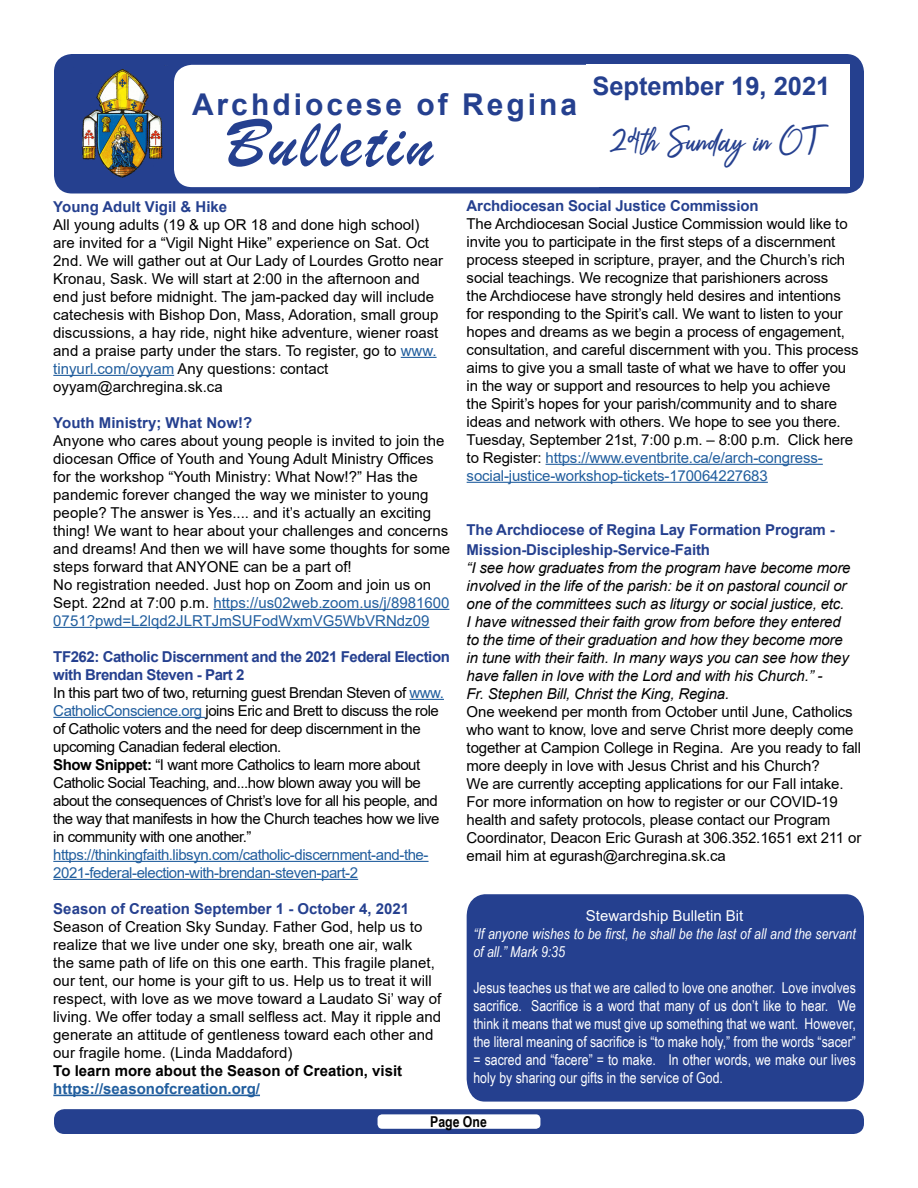
<style>
.page{position:relative;width:918px;height:1188px;background:#fff}
.page>*{position:absolute;margin:0;border:0;box-sizing:border-box;transform-origin:0 0}
.t1{font:72px "Brush Script";letter-spacing:.05em;color:#25408f}
.t2{font:36px "Camellia Script";letter-spacing:.02em;color:#25408f}
.t3{font:700 30px "Arial";letter-spacing:.1em;color:#25408f}
.t4{font:700 25.5px "Arial";color:#25408f}
.t5{font:15px/18px "Arial";letter-spacing:-.01em;color:#000}
.t6{font:15px/18px "Arial";letter-spacing:-.03em;color:#000}
.t7{font:italic 15px/18px "Arial";letter-spacing:-.01em;color:#000}
.t8{font:15px/18px "Arial Narrow";color:#fff;text-align:justify}
.t9{font:700 15px/19.8px "Arial";letter-spacing:-.01em;color:#25408f}
.t10{font:15px/18px "Arial";letter-spacing:-.03em;color:#215e9e}
.t11{font:italic 15px/18px "Arial Narrow";color:#fff}
.t12{font:700 15px "Arial";color:#000}
.t13{font:700 15px "Arial";color:#215e9e}
.t14{font:15px "Arial";color:#fff}
.t15{font:700 15px "Arial Narrow";color:#000}
.s1{color:#215e9e}
.s2{font-weight:700;color:#25408f}
.s3{font-weight:700}
</style>
<div class="page">
<div style="left:54px;top:54px;width:810px;height:140px;background:#25408f;border-radius:18px"></div>
<img style="left:81px;top:69px;width:82px;height:109px">
<div style="left:174px;top:65px;width:442px;height:122px;background:#fff;border-radius:18px"></div>
<div style="left:586px;top:65px;width:264px;height:122px;background:#fff"></div>
<div style="left:54px;top:1109px;width:810px;height:25px;background:#25408f;border-radius:10px"></div>
<div style="left:467px;top:894px;width:397px;height:208px;background:#25408f"></div>
<div style="left:378px;top:1114px;width:162px;height:15px;background:#fff;border-radius:5px"></div>
<hr style="left:546px;top:464px;width:277px;height:1px;background:#215e9e">
<hr style="left:467px;top:482px;width:301px;height:1px;background:#215e9e">
<hr style="left:401px;top:357px;width:36px;height:1px;background:#215e9e">
<hr style="left:53px;top:375px;width:121px;height:1px;background:#215e9e">
<hr style="left:213px;top:609px;width:236px;height:1px;background:#215e9e">
<hr style="left:53px;top:627px;width:376px;height:1px;background:#215e9e">
<hr style="left:409px;top:699px;width:35px;height:1px;background:#215e9e">
<hr style="left:53px;top:717px;width:153px;height:1px;background:#215e9e">
<hr style="left:53px;top:861px;width:376px;height:1px;background:#215e9e">
<hr style="left:53px;top:879px;width:305px;height:1px;background:#215e9e">
<hr style="left:53px;top:1095px;width:207px;height:1px;background:#215e9e">
<h3 class="t3" style="left:192px;top:83px;width:387px">Archdiocese of Regina</h3>
<h1 class="t1" style="left:225px;top:100px;width:209px">Bulletin</h1>
<h3 class="t4" style="left:592px;top:68px;width:240px">September 19, 2021</h3>
<h2 class="t2" style="left:608px;top:117px;width:208px">24th Sunday in OT</h2>
<p class="t9" style="left:467px;top:196px;width:294px">Archdiocesan Social Justice Commission</p>
<p class="t5" style="left:467px;top:214px;width:393px">The Archdiocesan Social Justice Commission would like to invite you to participate in the first steps of a discernment process steeped in scripture, prayer, and the Church’s rich social teachings. We recognize that parishioners across<br>the Archdiocese have strongly held desires and intentions for responding to the Spirit’s call. We want to listen to your hopes and dreams as we begin a process of engagement, consultation, and careful discernment with you. This process aims to give you a small taste of what we have to offer you in the way or support and resources to help you achieve<br>the Spirit’s hopes for your parish/community and to share ideas and network with others. We hope to see you there.<br>Tuesday, September 21st, 7:00 p.m. – 8:00 p.m. Click here to Register: <span class="s1">https://www.eventbrite.ca/e/arch-congress&shy;social-justice-workshop-tickets-170064227683</span></p>
<p class="t9" style="left:467px;top:520px;width:370px">The Archdiocese of Regina Lay Formation Program -<br>Mission-Discipleship-Service-Faith</p>
<p class="t7" style="left:467px;top:558px;width:385px">“I see how graduates from the program have become more involved in the life of the parish: be it on pastoral council or one of the committees such as liturgy or social justice, etc.<br>I have witnessed their faith grow from before they entered to the time of their graduation and how they become more in tune with their faith. In many ways you can see how they have fallen in love with the Lord and with his Church.” -<br>Fr. Stephen Bill, Christ the King, Regina.</p>
<p class="t5" style="left:467px;top:702px;width:396px">One weekend per month from October until June, Catholics who want to know, love and serve Christ more deeply come together at Campion College in Regina. Are you ready to fall more deeply in love with Jesus Christ and his Church?<br>We are currently accepting applications for our Fall intake.<br>For more information on how to register or our COVID-19 health and safety protocols, please contact our Program Coordinator, Deacon Eric Gurash at 306.352.1651 ext 211 or email him at egurash@archregina.sk.ca</p>
<p class="t9" style="left:53px;top:197px;width:175px">Young Adult Vigil &amp; Hike</p>
<p class="t5" style="left:53px;top:215px;width:391px">All young adults (19 &amp; up OR 18 and done high school) are invited for a “Vigil Night Hike” experience on Sat. Oct 2nd. We will gather out at Our Lady of Lourdes Grotto near Kronau, Sask. We will start at 2:00 in the afternoon and end just before midnight. The jam-packed day will include catechesis with Bishop Don, Mass, Adoration, small group discussions, a hay ride, night hike adventure, wiener roast and a praise party under the stars. To register, go to <span class="s1">www. tinyurl.com/oyyam</span> Any questions: contact oyyam@archregina.sk.ca</p>
<p class="t9" style="left:53px;top:413px;width:200px">Youth Ministry; What Now!?</p>
<p class="t5" style="left:53px;top:431px;width:398px">Anyone who cares about young people is invited to join the diocesan Office of Youth and Young Adult Ministry Offices for the workshop “Youth Ministry: What Now!?” Has the pandemic forever changed the way we minister to young people? The answer is Yes.... and it’s actually an exciting thing! We want to hear about your challenges and concerns and dreams! And then we will have some thoughts for some steps forward that ANYONE can be a part of!<br>No registration needed. Just hop on Zoom and join us on Sept. 22nd at 7:00 p.m. <span class="s1">https://us02web.zoom.us/j/8981600<br>0751?pwd=L2lqd2JLRTJmSUFodWxmVG5WbVRNdz09</span></p>
<p class="t6" style="left:53px;top:647px;width:398px"><span class="s2">TF262: Catholic Discernment and the 2021 Federal Election with Brendan Steven - Part 2<br></span>In this part two of two, returning guest Brendan Steven of <span class="s1">www.<br>CatholicConscience.org</span> joins Eric and Brett to discuss the role of Catholic voters and the need for deep discernment in the upcoming Canadian federal election.<br><span class="s3">Show Snippet:</span> “I want more Catholics to learn more about Catholic Social Teaching, and...how blown away you will be about the consequences of Christ’s love for all his people, and the way that manifests in how the Church teaches how we live in community with one another.”</p>
<p class="t10" style="left:53px;top:845px;width:377px">https://thinkingfaith.libsyn.com/catholic-discernment-and-the-<br>2021-federal-election-with-brendan-steven-part-2</p>
<p class="t9" style="left:53px;top:899px;width:357px">Season of Creation September 1 - October 4, 2021</p>
<p class="t5" style="left:53px;top:917px;width:389px">Season of Creation Sky Sunday. Father God, help us to realize that we live under one sky, breath one air, walk<br>the same path of life on this one earth. This fragile planet, our tent, our home is your gift to us. Help us to treat it will respect, with love as we move toward a Laudato Si’ way of living. We offer today a small selfless act. May it ripple and generate an attitude of gentleness toward each other and our fragile home. (Linda Maddaford)</p>
<p class="t12" style="left:53px;top:1060px;width:350px">To learn more about the Season of Creation, visit</p>
<p class="t13" style="left:53px;top:1078px;width:208px">https://seasonofcreation.org/</p>
<p class="t14" style="left:586px;top:906px;width:159px">Stewardship Bulletin Bit</p>
<p class="t11" style="left:473px;top:925px;width:384px">“If anyone wishes to be first, he shall be the last of all and the servant of all.” Mark 9:35</p>
<p class="t8" style="left:473px;top:978px;width:384px">Jesus teaches us that we are called to love one another. Love involves sacrifice. Sacrifice is a word that many of us don’t like to hear. We think it means that we must give up something that we want. However, the literal meaning of sacrifice is “to make holy,” from the words “sacer” = sacred and “facere” = to make. In other words, we make our lives holy by sharing our gifts in the service of God.</p>
<p class="t15" style="left:430px;top:1110px;width:58px">Page One</p>
</div>
